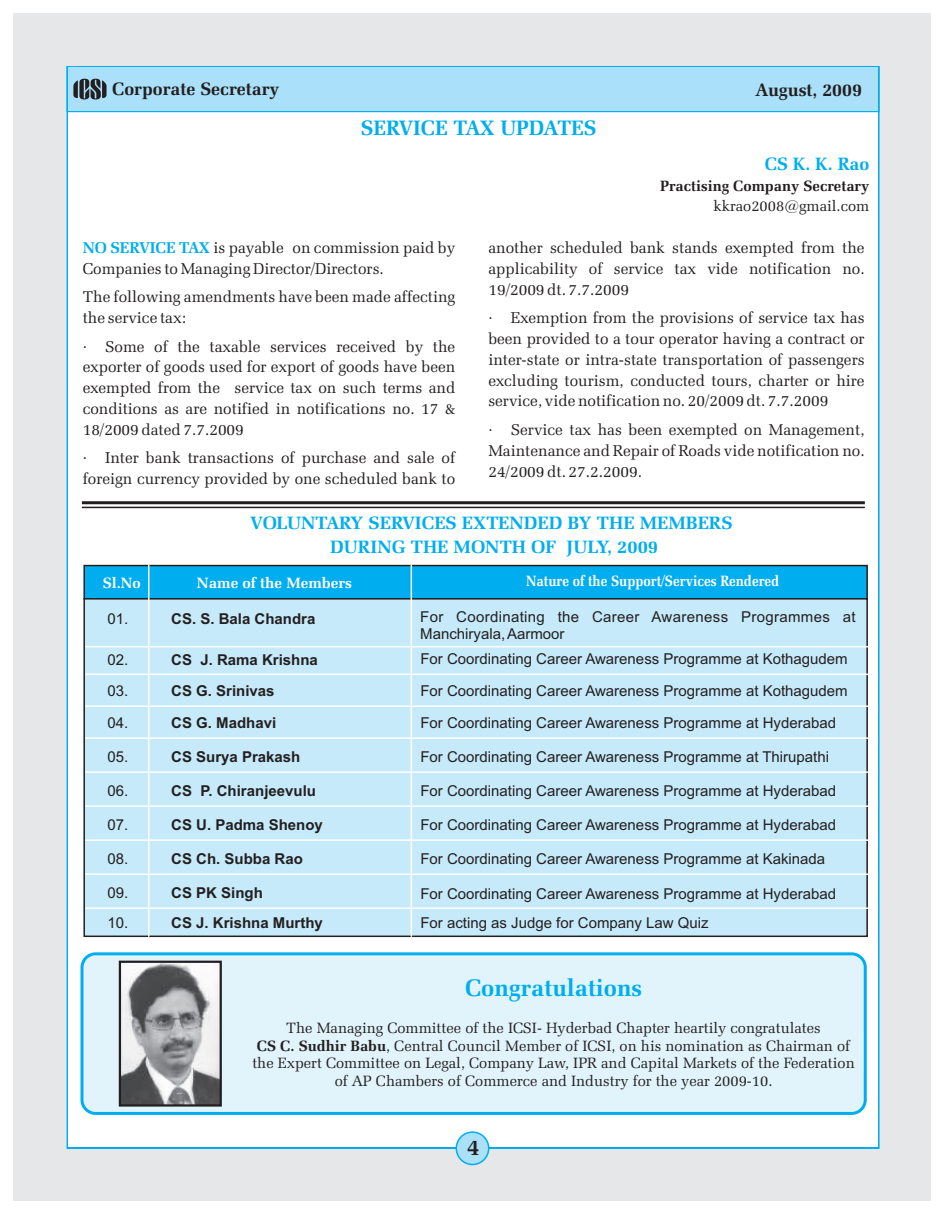
<style>
.page{position:relative;width:945px;height:1215px;background:#fff}
.page>*{position:absolute;margin:0;border:0;box-sizing:border-box;transform-origin:0 0}
.t1{font:700 24px "Zapf Elliptical 711 BT";color:#00aeef}
.t2{font:700 22.5px "Zapf Elliptical 711 BT";color:#231f20}
.t3{font:700 21px "Zapf Elliptical 711 BT";color:#00aeef}
.t4{font:700 18px/24.2px "Zapf Elliptical 711 BT";color:#00aeef;text-align:center}
.t5{font:700 18px "Zapf Elliptical 711 BT";color:#231f20}
.t6{font:15.75px/20.9px "Zapf Elliptical 711 BT";color:#231f20;text-align:justify}
.t7{font:15px/32px "Arial";color:#231f20;text-align:justify}
.t8{font:15px/17.5px "Zapf Elliptical 711 BT";color:#231f20;text-align:center}
.t9{font:700 15px/32px "Arial";color:#231f20}
.t10{font:15px/16.8px "Arial";letter-spacing:.02em;color:#231f20}
.t11{font:700 15px "Zapf Elliptical 711 BT";color:#fff;scale:.9 1}
.t12{font:700 15px "Zapf Elliptical 711 BT";color:#231f20}
.t13{font:700 15px "Zapf Elliptical 711 BT";color:#fff}
.s1{font-weight:700;color:#00aeef}
.s2{font-weight:700}
</style>
<div class="page">
<div style="left:14px;top:14px;width:918px;height:1188px;background:#e6e7e9"></div>
<div style="left:68px;top:68px;width:810px;height:1080px;background:#fff"></div>
<div style="left:456px;top:1131px;width:33px;height:34px;background:#aae0f9;border:2px solid #00aeef;border-radius:50%"></div>
<div style="left:67px;top:66px;width:813px;height:46px;border:3px solid #00aeef"></div>
<div style="left:68px;top:68px;width:810px;height:43px;background:#aae0f9"></div>
<svg style="left:73px;top:79px;width:34px;height:21px"></svg>
<svg style="left:83px;top:564px;width:785px;height:33px;background:#08a8e4"></svg>
<div style="left:83px;top:597px;width:785px;height:341px;background:#c6eafa"></div>
<hr style="left:148px;top:565px;width:1px;height:372px;background:#fff">
<hr style="left:411px;top:565px;width:1px;height:372px;background:#fff">
<hr style="left:85px;top:646px;width:783px;height:1px;background:#fff">
<hr style="left:85px;top:674px;width:783px;height:1px;background:#fff">
<hr style="left:85px;top:705px;width:783px;height:2px;background:#fff">
<hr style="left:85px;top:737px;width:783px;height:2px;background:#fff">
<hr style="left:85px;top:771px;width:783px;height:2px;background:#fff">
<hr style="left:85px;top:805px;width:783px;height:2px;background:#fff">
<hr style="left:85px;top:839px;width:783px;height:2px;background:#fff">
<hr style="left:85px;top:873px;width:783px;height:2px;background:#fff">
<hr style="left:85px;top:907px;width:783px;height:2px;background:#fff">
<hr style="left:82px;top:501px;width:783px;height:3px;background:#231f20">
<hr style="left:82px;top:507px;width:783px;height:1px;background:#231f20">
<div style="left:81px;top:952px;width:786px;height:163px;background:#e1f4fc;border:3px solid #00aeef;border-radius:14px"></div>
<img style="left:122px;top:964px;width:97px;height:140px">
<div style="left:119px;top:961px;width:103px;height:146px;border:2px solid #231f20"></div>
<p class="t5" style="left:112px;top:81px;width:169px">Corporate Secretary</p>
<p class="t5" style="left:756px;top:82px;width:108px">August, 2009</p>
<h3 class="t3" style="left:361px;top:119px;width:237px">SERVICE TAX UPDATES</h3>
<p class="t4" style="left:765px;top:153px;width:106px">CS K. K. Rao</p>
<p class="t12" style="left:660px;top:180px;width:211px">Practising Company Secretary</p>
<p class="t8" style="left:714px;top:199px;width:157px">kkrao2008@gmail.com</p>
<p class="t6" style="left:83px;top:238px;width:374px"><span class="s1">NO SERVICE TAX</span> is payable on commission paid by<br>Companies to Managing Director/Directors.</p>
<p class="t6" style="left:83px;top:288px;width:374px">The following amendments have been made affecting the service tax:</p>
<p class="t6" style="left:83px;top:337px;width:374px">· Some of the taxable services received by the exporter of goods used for export of goods have been exempted from the service tax on such terms and conditions as are notified in notifications no. 17 &amp; 18/2009 dated 7.7.2009</p>
<p class="t6" style="left:83px;top:449px;width:374px">· Inter bank transactions of purchase and sale of foreign currency provided by one scheduled bank to</p>
<p class="t6" style="left:488px;top:239px;width:378px">another scheduled bank stands exempted from the applicability of service tax vide notification no.<br>19/2009 dt. 7.7.2009</p>
<p class="t6" style="left:488px;top:309px;width:378px">· Exemption from the provisions of service tax has been provided to a tour operator having a contract or inter-state or intra-state transportation of passengers excluding tourism, conducted tours, charter or hire service, vide notification no. 20/2009 dt. 7.7.2009</p>
<p class="t6" style="left:488px;top:420px;width:378px">· Service tax has been exempted on Management, Maintenance and Repair of Roads vide notification no.<br>24/2009 dt. 27.2.2009.</p>
<p class="t4" style="left:250px;top:512px;width:484px">VOLUNTARY SERVICES EXTENDED BY THE MEMBERS<br>DURING THE MONTH OF JULY, 2009</p>
<p class="t13" style="left:103px;top:576px;width:40px">Sl.No</p>
<p class="t13" style="left:197px;top:576px;width:156px">Name of the Members</p>
<p class="t11" style="left:526px;top:575px;width:283px">Nature of the Support/Services Rendered</p>
<p class="t7" style="left:107px;top:604px;width:22px">01.</p>
<p class="t7" style="left:107px;top:645px;width:22px">02.<br>03.<br>04.</p>
<p class="t7" style="left:107px;top:743px;width:22px">05.</p>
<p class="t7" style="left:107px;top:777px;width:22px">06.</p>
<p class="t7" style="left:107px;top:811px;width:22px">07.</p>
<p class="t7" style="left:107px;top:845px;width:22px">08.</p>
<p class="t7" style="left:107px;top:880px;width:22px;line-height:29.7px">09.<br>10.</p>
<p class="t10" style="left:420px;top:610px;width:437px">For Coordinating the Career Awareness Programmes at<br>Manchiryala, Aarmoor</p>
<p class="t7" style="left:420px;top:645px;width:429px">For Coordinating Career Awareness Programme at Kothagudem For Coordinating Career Awareness Programme at Kothagudem For Coordinating Career Awareness Programme at Hyderabad</p>
<p class="t7" style="left:420px;top:742px;width:410px">For Coordinating Career Awareness Programme at Thirupathi</p>
<p class="t7" style="left:420px;top:777px;width:417px">For Coordinating Career Awareness Programme at Hyderabad</p>
<p class="t7" style="left:420px;top:811px;width:417px">For Coordinating Career Awareness Programme at Hyderabad</p>
<p class="t7" style="left:420px;top:845px;width:406px">For Coordinating Career Awareness Programme at Kakinada</p>
<p class="t7" style="left:420px;top:880px;width:417px;line-height:29.8px">For Coordinating Career Awareness Programme at Hyderabad<br>For acting as Judge for Company Law Quiz</p>
<p class="t9" style="left:171px;top:604px;width:146px">CS. S. Bala Chandra</p>
<p class="t9" style="left:171px;top:645px;width:148px">CS J. Rama Krishna<br>CS G. Srinivas<br>CS G. Madhavi</p>
<p class="t9" style="left:171px;top:743px;width:131px">CS Surya Prakash</p>
<p class="t9" style="left:171px;top:777px;width:146px">CS P. Chiranjeevulu</p>
<p class="t9" style="left:171px;top:811px;width:153px">CS U. Padma Shenoy</p>
<p class="t9" style="left:171px;top:845px;width:133px">CS Ch. Subba Rao</p>
<p class="t9" style="left:171px;top:880px;width:153px;line-height:29.7px">CS PK Singh<br>CS J. Krishna Murthy</p>
<h1 class="t1" style="left:465px;top:978px;width:179px">Congratulations</h1>
<p class="t8" style="left:252px;top:1021px;width:604px">The Managing Committee of the ICSI- Hyderbad Chapter heartily congratulates<br><span class="s2">CS C. Sudhir Babu</span>, Central Council Member of ICSI, on his nomination as Chairman of the Expert Committee on Legal, Company Law, IPR and Capital Markets of the Federation of AP Chambers of Commerce and Industry for the year 2009-10.</p>
<h2 class="t2" style="left:467px;top:1138px;width:14px">4</h2>
</div>
